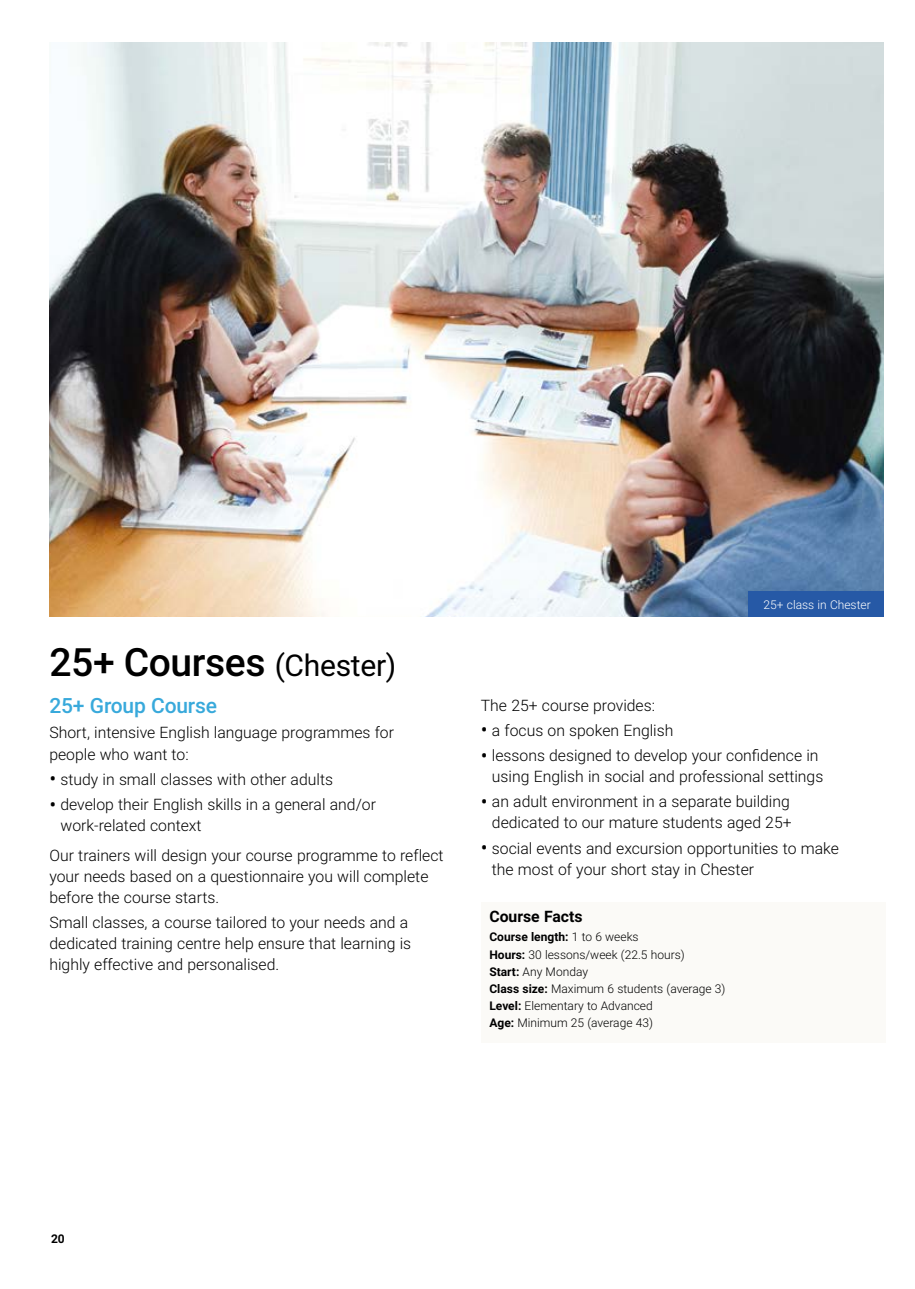
<style>
.page{position:relative;width:915px;height:1289px;background:#fff}
.page>*{position:absolute;margin:0;border:0;box-sizing:border-box;transform-origin:0 0}
.t1{font:500 39px "Roboto";letter-spacing:-.01em;color:#000}
.t2{font:500 21px "Roboto";letter-spacing:-.01em;color:#38a9db}
.t3{font:300 15.75px/21px "Roboto";color:#000}
.t4{font:700 15.75px "Roboto";color:#000}
.t5{font:300 12px/17.1px "Roboto";color:#000}
.t6{font:300 12px "Roboto";color:#fff}
.t7{font:700 12px "Roboto";color:#000}
.s1{font-weight:400;font-size:30px}
.s2{font-size:21px}
.s3{font-weight:700}
</style>
<div class="page">
<img style="left:49px;top:43px;width:834px;height:574px">
<div style="left:480px;top:901px;width:404px;height:141px;background:#fbfaf7"></div>
<div style="left:748px;top:591px;width:135px;height:26px;background:#2659a6"></div>
<h1 class="t1" style="left:49px;top:635px;width:348px">25+ Courses <span class="s1">(Chester)</span></h1>
<h2 class="t2" style="left:49px;top:691px;width:169px">25+ Group Course</h2>
<p class="t3" style="left:49px;top:721px;width:346px">Short, intensive English language programmes for people who want to:</p>
<p class="t3" style="left:49px;top:768px;width:285px"><span class="s2">•</span> study in small classes with other adults</p>
<p class="t3" style="left:60px;top:793px;width:317px;text-indent:-11px"><span class="s2">•</span> develop their English skills in a general and/or work-related context</p>
<p class="t3" style="left:49px;top:843px;width:395px">Our trainers will design your course programme to reflect your needs based on a questionnaire you will complete before the course starts.</p>
<p class="t3" style="left:49px;top:911px;width:363px">Small classes, a course tailored to your needs and a dedicated training centre help ensure that learning is highly effective and personalised.</p>
<p class="t6" style="left:763px;top:596px;width:109px">25+ class in Chester</p>
<p class="t3" style="left:480px;top:693px;width:176px">The 25+ course provides:</p>
<p class="t3" style="left:480px;top:719px;width:194px"><span class="s2">•</span> a focus on spoken English</p>
<p class="t3" style="left:491px;top:744px;width:333px;text-indent:-11px"><span class="s2">•</span> lessons designed to develop your confidence in using English in social and professional settings</p>
<p class="t3" style="left:480px;top:790px;width:312px;text-align:right"><span class="s2">•</span> an adult environment in a separate building dedicated to our mature students aged 25+</p>
<p class="t3" style="left:491px;top:837px;width:348px;text-indent:-11px"><span class="s2">•</span> social events and excursion opportunities to make the most of your short stay in Chester</p>
<p class="t4" style="left:489px;top:905px;width:95px">Course Facts</p>
<p class="t5" style="left:489px;top:928px;width:237px"><span class="s3">Course length:</span> 1 to 6 weeks<br><span class="s3">Hours:</span> 30 lessons/week (22.5 hours)<br><span class="s3">Start:</span> Any Monday<br><span class="s3">Class size:</span> Maximum 6 students (average 3)<br><span class="s3">Level:</span> Elementary to Advanced<br><span class="s3">Age:</span> Minimum 25 (average 43)</p>
<p class="t7" style="left:51px;top:1230px;width:15px">20</p>
</div>
